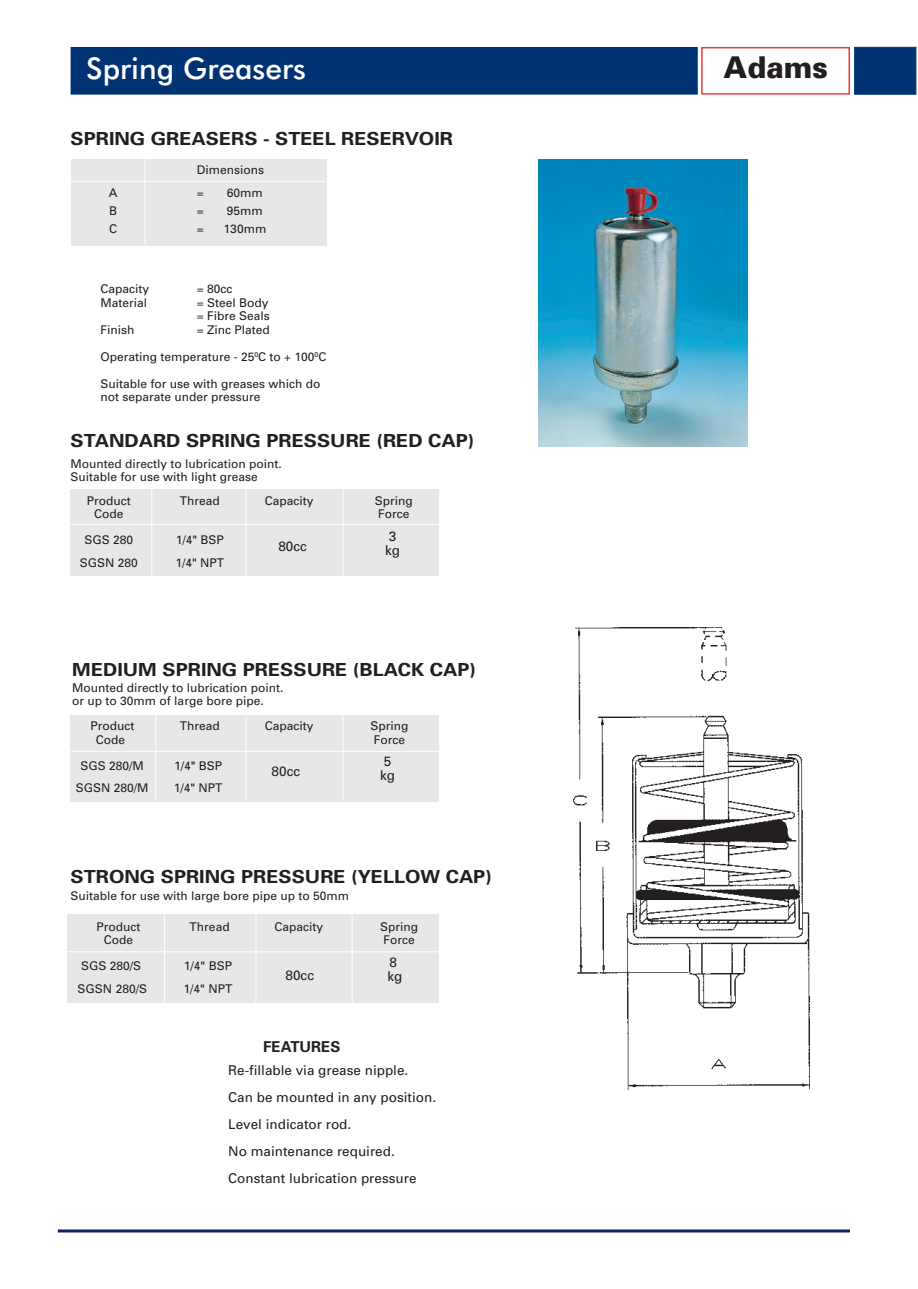
<style>
.page{position:relative;width:918px;height:1289px;background:#fff}
.page>*{position:absolute;margin:0;border:0;box-sizing:border-box;transform-origin:0 0}
.t1{font:500 30px "Futura BT";color:#fff}
.t2{font:900 30px "Univers";color:#231f20;scale:.95 1}
.t3{font:700 18px "Univers";color:#231f20;scale:1.1 1}
.t4{font:700 15px "Univers";color:#231f20}
.t5{font:13.5px/27px "Univers";color:#231f20}
.t6{font:12px/13.5px "Univers";color:#231f20}
</style>
<div class="page">
<div style="left:71px;top:489px;width:368px;height:87px;background:#e6e7e9"></div>
<div style="left:71px;top:159px;width:256px;height:86px;background:#e6e7e9"></div>
<div style="left:71px;top:47px;width:627px;height:48px;background:#013374;border:1px solid #013374"></div>
<hr style="left:71px;top:181px;width:255px;height:1px;background:#fff">
<hr style="left:151px;top:488px;width:1px;height:92px;background:#fff">
<hr style="left:246px;top:487px;width:1px;height:97px;background:#fff">
<hr style="left:343px;top:487px;width:1px;height:90px;background:#fff">
<div style="left:71px;top:715px;width:368px;height:87px;background:#e6e7e9"></div>
<hr style="left:71px;top:524px;width:380px;height:1px;background:#fff">
<hr style="left:343px;top:715px;width:1px;height:85px;background:#fff">
<hr style="left:246px;top:716px;width:1px;height:84px;background:#fff">
<div style="left:854px;top:47px;width:62px;height:48px;background:#013374;border:1px solid #013374"></div>
<hr style="left:145px;top:159px;width:1px;height:86px;background:#fff">
<hr style="left:155px;top:715px;width:1px;height:85px;background:#fff">
<hr style="left:58px;top:1229px;width:792px;height:3px;background:#131d6a">
<div style="left:68px;top:914px;width:371px;height:88px;background:#e6e7e9"></div>
<hr style="left:62px;top:951px;width:387px;height:1px;background:#fff">
<hr style="left:352px;top:904px;width:1px;height:101px;background:#fff">
<hr style="left:256px;top:911px;width:1px;height:93px;background:#fff">
<hr style="left:164px;top:914px;width:1px;height:96px;background:#fff">
<div style="left:701px;top:47px;width:149px;height:48px;border:1px solid #ee3a41"></div>
<hr style="left:71px;top:751px;width:368px;height:1px;background:#fff">
<img style="left:538px;top:160px;width:209px;height:286px">
<img style="left:573px;top:628px;width:237px;height:461px">
<h1 class="t1" style="left:86px;top:56px;width:221px">Spring Greasers</h1>
<h2 class="t3" style="left:71px;top:132px;width:349px">SPRING GREASERS - STEEL RESERVOIR</h2>
<p class="t6" style="left:197px;top:164px;width:69px">Dimensions</p>
<p class="t6" style="left:109px;top:187px;width:10px">A</p>
<p class="t6" style="left:197px;top:187px;width:9px">=</p>
<p class="t6" style="left:227px;top:187px;width:37px">60mm</p>
<p class="t6" style="left:109px;top:205px;width:10px">B</p>
<p class="t6" style="left:197px;top:205px;width:9px">=</p>
<p class="t6" style="left:227px;top:205px;width:37px">95mm</p>
<p class="t6" style="left:109px;top:223px;width:10px">C</p>
<p class="t6" style="left:197px;top:223px;width:9px">=</p>
<p class="t6" style="left:224px;top:223px;width:44px">130mm</p>
<p class="t6" style="left:100px;top:283px;width:50px">Capacity</p>
<p class="t6" style="left:197px;top:283px;width:37px">= 80cc</p>
<p class="t6" style="left:100px;top:297px;width:48px">Material</p>
<p class="t6" style="left:197px;top:297px;width:75px">= Steel Body = Fibre Seals</p>
<p class="t6" style="left:100px;top:324px;width:36px">Finish</p>
<p class="t6" style="left:197px;top:324px;width:74px">= Zinc Plated</p>
<p class="t6" style="left:100px;top:351px;width:228px">Operating temperature - 25<sup>0</sup>C to + 100<sup>0</sup>C</p>
<p class="t6" style="left:100px;top:378px;width:222px">Suitable for use with greases which do not separate under pressure</p>
<h2 class="t3" style="left:71px;top:434px;width:369px">STANDARD SPRING PRESSURE (RED CAP)</h2>
<p class="t6" style="left:71px;top:457px;width:213px">Mounted directly to lubrication point.<br>Suitable for use with light grease</p>
<p class="t6" style="left:87px;top:495px;width:45px">Product</p>
<p class="t6" style="left:180px;top:495px;width:42px">Thread</p>
<p class="t6" style="left:265px;top:495px;width:50px">Capacity</p>
<p class="t6" style="left:375px;top:495px;width:40px">Spring</p>
<p class="t6" style="left:94px;top:508px;width:31px">Code</p>
<p class="t6" style="left:378px;top:508px;width:33px">Force</p>
<p class="t6" style="left:84px;top:534px;width:50px">SGS 280</p>
<p class="t6" style="left:176px;top:534px;width:50px">1/4" BSP</p>
<p class="t6" style="left:80px;top:556px;width:60px">SGSN 280</p>
<p class="t6" style="left:175px;top:556px;width:50px">1/4" NPT</p>
<p class="t5" style="left:385px;top:531px;width:16px;line-height:13.5px">3 kg</p>
<p class="t5" style="left:278px;top:533px;width:30px">80cc</p>
<h2 class="t3" style="left:72px;top:662px;width:369px">MEDIUM SPRING PRESSURE (BLACK CAP)</h2>
<p class="t6" style="left:72px;top:682px;width:213px">Mounted directly to lubrication point. or up to 30mm of large bore pipe.</p>
<p class="t6" style="left:91px;top:720px;width:45px">Product</p>
<p class="t6" style="left:180px;top:720px;width:42px">Thread</p>
<p class="t6" style="left:265px;top:720px;width:50px">Capacity</p>
<p class="t6" style="left:370px;top:720px;width:40px">Spring</p>
<p class="t6" style="left:96px;top:733px;width:31px">Code</p>
<p class="t6" style="left:374px;top:733px;width:33px">Force</p>
<p class="t6" style="left:80px;top:759px;width:65px">SGS 280/M</p>
<p class="t6" style="left:174px;top:759px;width:50px">1/4" BSP</p>
<p class="t6" style="left:76px;top:782px;width:74px">SGSN 280/M</p>
<p class="t6" style="left:174px;top:782px;width:50px">1/4" NPT</p>
<p class="t5" style="left:272px;top:758px;width:30px">80cc</p>
<p class="t5" style="left:380px;top:756px;width:16px;line-height:13.5px">5 kg</p>
<p class="t5" style="left:274px;top:761px;width:30px">80cc</p>
<h2 class="t3" style="left:71px;top:870px;width:385px">STRONG SPRING PRESSURE (YELLOW CAP)</h2>
<p class="t6" style="left:71px;top:889px;width:280px">Suitable for use with large bore pipe up to 50mm</p>
<p class="t6" style="left:97px;top:921px;width:45px">Product</p>
<p class="t6" style="left:190px;top:921px;width:42px">Thread</p>
<p class="t6" style="left:275px;top:921px;width:50px">Capacity</p>
<p class="t6" style="left:380px;top:921px;width:40px">Spring</p>
<p class="t6" style="left:104px;top:934px;width:31px">Code</p>
<p class="t6" style="left:384px;top:934px;width:33px">Force</p>
<p class="t6" style="left:81px;top:960px;width:62px">SGS 280/S</p>
<p class="t6" style="left:184px;top:960px;width:50px">1/4" BSP</p>
<p class="t6" style="left:78px;top:983px;width:71px">SGSN 280/S</p>
<p class="t6" style="left:184px;top:983px;width:50px">1/4" NPT</p>
<p class="t5" style="left:387px;top:957px;width:16px;line-height:13.5px">8 kg</p>
<p class="t5" style="left:286px;top:963px;width:30px">80cc</p>
<p class="t4" style="left:263px;top:1041px;width:79px">FEATURES</p>
<p class="t5" style="left:228px;top:1058px;width:209px">Re-fillable via grease nipple.<br>Can be mounted in any position.<br>Level indicator rod.<br>No maintenance required.<br>Constant lubrication pressure</p>
<h1 class="t2" style="left:724px;top:57px;width:111px">Adams</h1>
</div>
